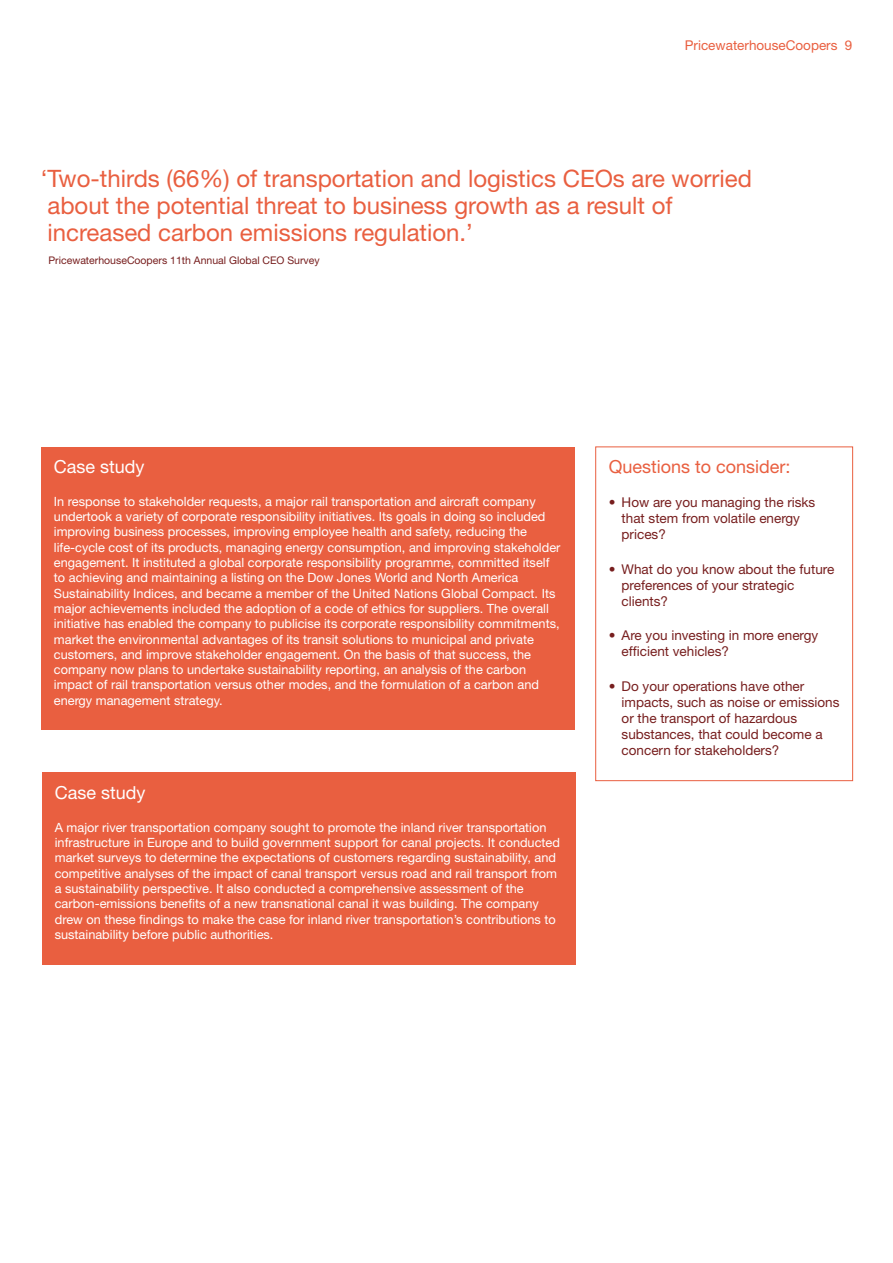
<style>
.page{position:relative;width:893px;height:1263px;background:#fff}
.page>*{position:absolute;margin:0;border:0;box-sizing:border-box;transform-origin:0 0}
.t1{font:24px/27px "Helvetica Neue";color:#e95f40}
.t2{font:18px "Helvetica Neue";color:#e95f40}
.t3{font:18px "Helvetica Neue";color:#fff}
.t4{font:13.5px/16.2px "Helvetica Neue";color:#771e1e}
.t5{font:13.5px "Helvetica Neue";color:#e95f40}
.t6{font:12.75px/15.3px "Helvetica Neue";color:#fff}
.t7{font:10.5px "Helvetica Neue";color:#771e1e}
</style>
<div class="page">
<div style="left:42px;top:773px;width:533px;height:192px;background:#e95f40"></div>
<div style="left:41px;top:447px;width:534px;height:283px;background:#e95f40"></div>
<div style="left:595px;top:446px;width:258px;height:335px;border:1px solid #e95f40"></div>
<p class="t5" style="left:685px;top:38px;width:169px">PricewaterhouseCoopers 9</p>
<h1 class="t1" style="left:41px;top:165px;width:713px">‘Two-thirds (66%) of transportation and logistics CEOs are worried about the potential threat to business growth as a result of increased carbon emissions regulation.’</h1>
<p class="t7" style="left:48px;top:254px;width:273px">PricewaterhouseCoopers 11th Annual Global CEO Survey</p>
<h2 class="t3" style="left:54px;top:455px;width:92px">Case study</h2>
<p class="t6" style="left:54px;top:493px;width:508px">In response to stakeholder requests, a major rail transportation and aircraft company undertook a variety of corporate responsibility initiatives. Its goals in doing so included improving business processes, improving employee health and safety, reducing the life-cycle cost of its products, managing energy consumption, and improving stakeholder engagement. It instituted a global corporate responsibility programme, committed itself to achieving and maintaining a listing on the Dow Jones World and North America Sustainability Indices, and became a member of the United Nations Global Compact. Its major achievements included the adoption of a code of ethics for suppliers. The overall initiative has enabled the company to publicise its corporate responsibility commitments, market the environmental advantages of its transit solutions to municipal and private customers, and improve stakeholder engagement. On the basis of that success, the company now plans to undertake sustainability reporting, an analysis of the carbon impact of rail transportation versus other modes, and the formulation of a carbon and energy management strategy.</p>
<h2 class="t3" style="left:55px;top:781px;width:92px">Case study</h2>
<p class="t6" style="left:55px;top:819px;width:507px">A major river transportation company sought to promote the inland river transportation infrastructure in Europe and to build government support for canal projects. It conducted market surveys to determine the expectations of customers regarding sustainability, and competitive analyses of the impact of canal transport versus road and rail transport from a sustainability perspective. It also conducted a comprehensive assessment of the carbon-emissions benefits of a new transnational canal it was building. The company drew on these findings to make the case for inland river transportation’s contributions to sustainability before public authorities.</p>
<h2 class="t2" style="left:609px;top:456px;width:183px">Questions to consider:</h2>
<p class="t4" style="left:622px;top:494px;width:195px;text-indent:-13px">• How are you managing the risks that stem from volatile energy prices?</p>
<p class="t4" style="left:622px;top:561px;width:214px;text-indent:-13px">• What do you know about the future preferences of your strategic clients?</p>
<p class="t4" style="left:622px;top:627px;width:198px;text-indent:-13px">• Are you investing in more energy efficient vehicles?</p>
<p class="t4" style="left:622px;top:677px;width:219px;text-indent:-13px">• Do your operations have other impacts, such as noise or emissions or the transport of hazardous substances, that could become a concern for stakeholders?</p>
</div>
